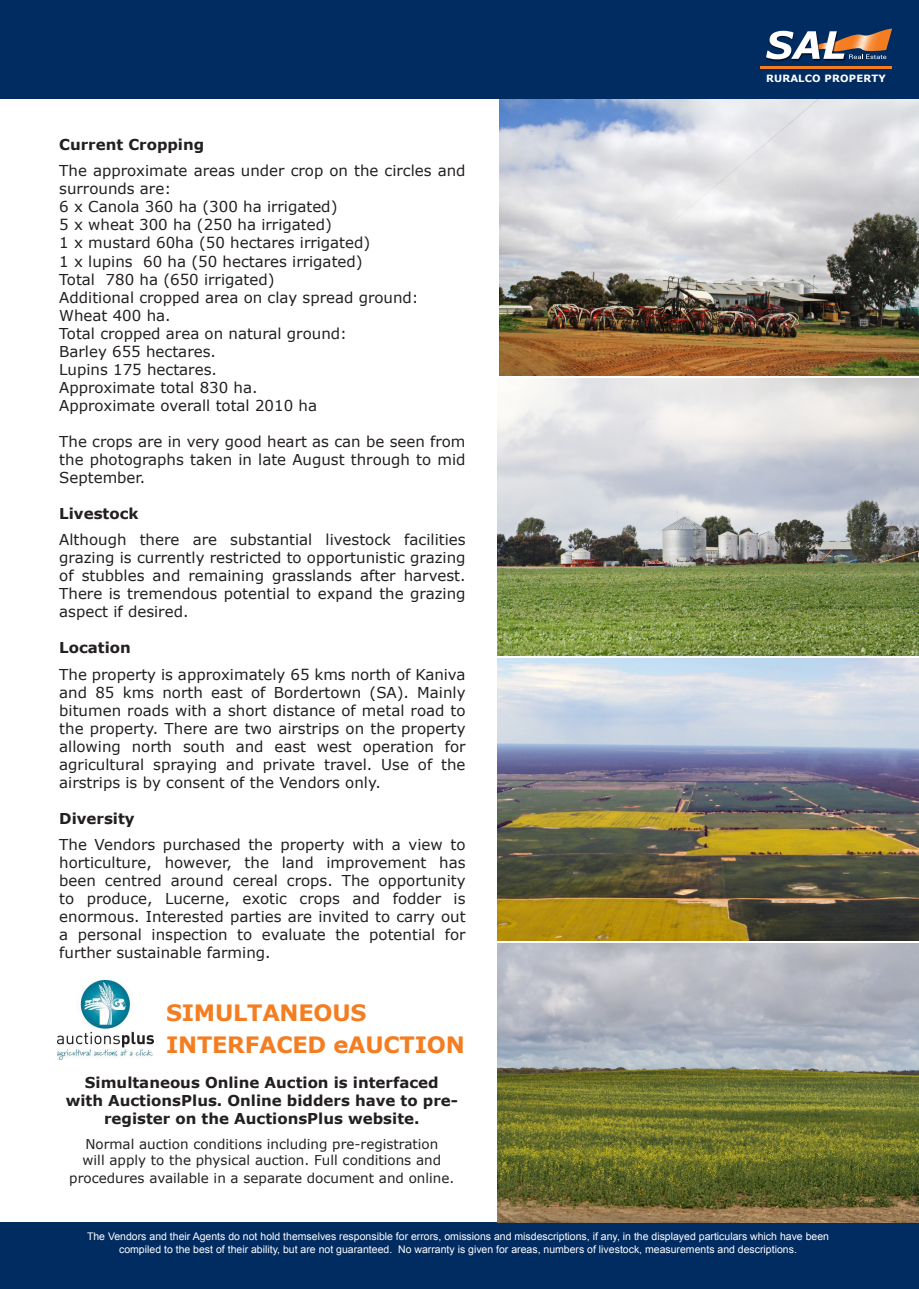
<style>
.page{position:relative;width:919px;height:1289px;background:#fff}
.page>*{position:absolute;margin:0;border:0;box-sizing:border-box;transform-origin:0 0}
.t1{font:700 22.5px "Verdana";letter-spacing:-.01em;color:#f47d21}
.t2{font:15px/18px "Verdana";color:#231f20;text-align:justify}
.t3{font:700 15px/18px "Verdana";color:#231f20;text-align:center}
.t4{font:13.5px/16.2px "Verdana";color:#231f20}
.t5{font:10.5px "Arial";color:#fff}
.t6{font:700 10.05px "Verdana";letter-spacing:.02em;color:#fff}
</style>
<div class="page">
<div style="left:0;top:0;width:918px;height:99px;background:#002c62"></div>
<hr style="left:760px;top:66px;width:131px;height:2px;background:#f47d21">
<img style="left:767px;top:59px;width:78px;height:2px">
<svg style="left:766px;top:29px;width:126px;height:30px"></svg>
<div style="left:0;top:1222px;width:918px;height:66px;background:#002c62"></div>
<img style="left:497px;top:943px;width:421px;height:279px">
<img style="left:497px;top:379px;width:421px;height:276px">
<img style="left:499px;top:99px;width:419px;height:276px">
<img style="left:497px;top:659px;width:421px;height:281px">
<img style="left:58px;top:980px;width:95px;height:79px">
<p class="t3" style="left:59px;top:135px;width:146px">Current Cropping</p>
<p class="t2" style="left:59px;top:162px;width:408px">The approximate areas under crop on the circles and surrounds are:</p>
<p class="t2" style="left:59px;top:198px;width:280px">6 x Canola 360 ha (300 ha irrigated)</p>
<p class="t2" style="left:59px;top:216px;width:274px">5 x wheat 300 ha (250 ha irrigated)</p>
<p class="t2" style="left:59px;top:234px;width:312px">1 x mustard 60ha (50 hectares irrigated)</p>
<p class="t2" style="left:59px;top:252px;width:305px">1 x lupins 60 ha (50 hectares irrigated)</p>
<p class="t2" style="left:59px;top:270px;width:217px">Total 780 ha (650 irrigated)</p>
<p class="t2" style="left:59px;top:288px;width:361px">Additional cropped area on clay spread ground:</p>
<p class="t2" style="left:59px;top:306px;width:113px">Wheat 400 ha.</p>
<p class="t2" style="left:59px;top:324px;width:289px">Total cropped area on natural ground:</p>
<p class="t2" style="left:59px;top:342px;width:158px">Barley 655 hectares.</p>
<p class="t2" style="left:59px;top:360px;width:159px">Lupins 175 hectares.</p>
<p class="t2" style="left:59px;top:378px;width:200px">Approximate total 830 ha.</p>
<p class="t2" style="left:59px;top:396px;width:259px">Approximate overall total 2010 ha</p>
<p class="t2" style="left:59px;top:432px;width:408px">The crops are in very good heart as can be seen from the photographs taken in late August through to mid September.</p>
<p class="t3" style="left:59px;top:504px;width:81px">Livestock</p>
<p class="t2" style="left:59px;top:530px;width:408px">Although there are substantial livestock facilities grazing is currently restricted to opportunistic grazing of stubbles and remaining grasslands after harvest.<br>There is tremendous potential to expand the grazing aspect if desired.</p>
<p class="t3" style="left:59px;top:638px;width:73px">Location</p>
<p class="t2" style="left:59px;top:665px;width:408px">The property is approximately 65 kms north of Kaniva and 85 kms north east of Bordertown (SA). Mainly bitumen roads with a short distance of metal road to the property. There are two airstrips on the property allowing north south and east west operation for agricultural spraying and private travel. Use of the airstrips is by consent of the Vendors only.</p>
<p class="t3" style="left:59px;top:809px;width:77px">Diversity</p>
<p class="t2" style="left:59px;top:835px;width:408px">The Vendors purchased the property with a view to horticulture, however, the land improvement has been centred around cereal crops. The opportunity to produce, Lucerne, exotic crops and fodder is enormous. Interested parties are invited to carry out a personal inspection to evaluate the potential for further sustainable farming.</p>
<p class="t1" style="left:166px;top:997px;width:202px">SIMULTANEOUS</p>
<p class="t1" style="left:166px;top:1028px;width:300px">INTERFACED eAUCTION</p>
<p class="t3" style="left:66px;top:1073px;width:394px">Simultaneous Online Auction is interfaced with AuctionsPlus. Online bidders have to pre&shy;register on the AuctionsPlus website.</p>
<p class="t4" style="left:83px;top:1135px;width:360px">Normal auction conditions including pre-registration will apply to the physical auction. Full conditions and</p>
<p class="t4" style="left:69px;top:1169px;width:386px">procedures available in a separate document and online.</p>
<p class="t6" style="left:766px;top:72px;width:121px">RURALCO PROPERTY</p>
<p class="t5" style="left:87px;top:1229px;width:743px">The Vendors and their Agents do not hold themselves responsible for errors, omissions and misdescriptions, if any, in the displayed particulars which have been</p>
<p class="t5" style="left:119px;top:1242px;width:679px">compiled to the best of their ability, but are not guaranteed. No warranty is given for areas, numbers of livestock, measurements and descriptions.</p>
</div>
